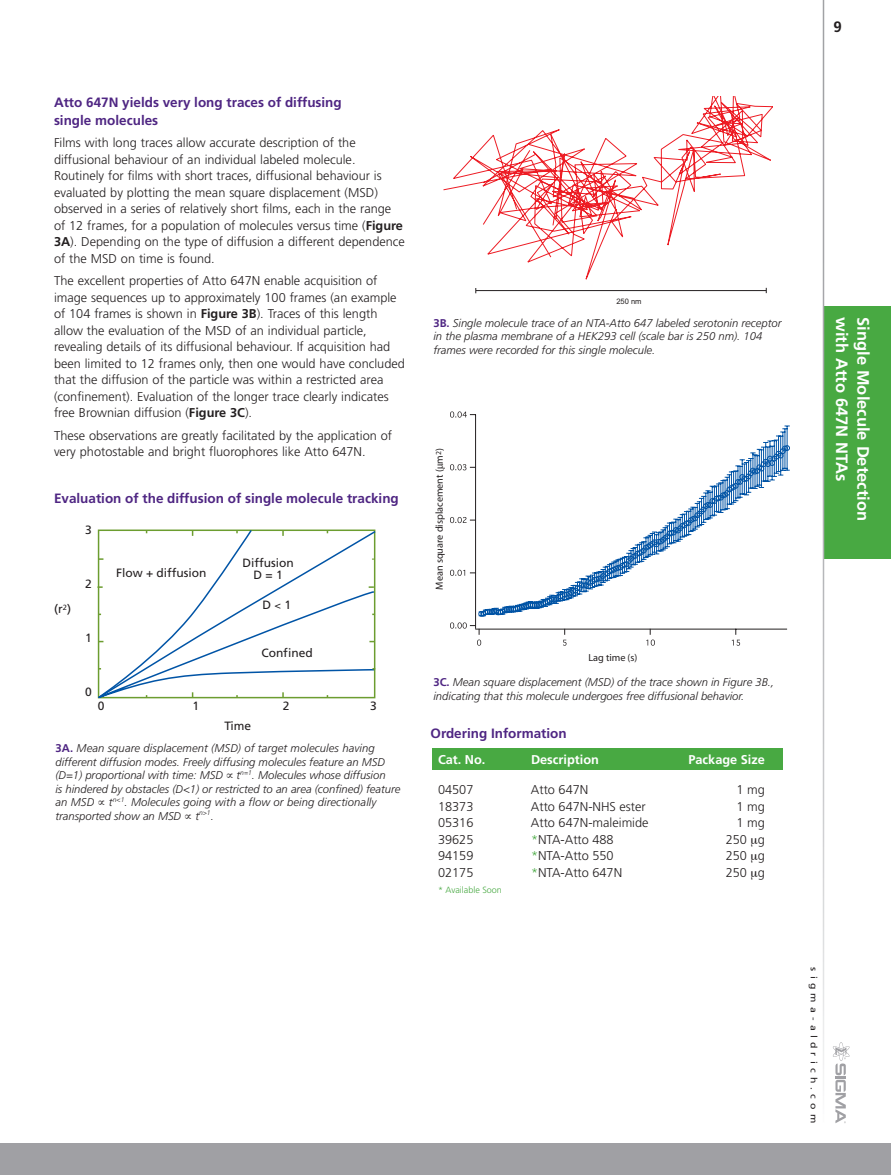
<style>
.page{position:relative;width:891px;height:1175px;background:#fff}
.page>*{position:absolute;margin:0;border:0;box-sizing:border-box;transform-origin:0 0}
.t1{font:700 16.5px "Frutiger";color:#fff}
.t2{font:700 15px "Frutiger";color:#231f20}
.t3{font:700 13.5px/18px "Frutiger";color:#4f2683}
.t4{font:300 12.75px/16.5px "Frutiger";color:#231f20}
.t5{font:700 12.75px "Frutiger";color:#fff}
.t6{font:12px/12.3px "Frutiger";color:#231f20;text-align:center}
.t7{font:italic 300 11.25px/13.5px "Frutiger";color:#231f20}
.t8{font:10.2px "Myriad";color:#231f20}
.t9{font:300 9px "Frutiger";color:#48a942}
.t10{font:8.85px "Frutiger";letter-spacing:.4em;color:#231f20;scale:1.18 1}
.t11{font:7.5px "Arial";color:#231f20}
.s1{font-weight:700}
.s2{font-weight:700;font-style:normal;color:#4f2683}
.s3{color:#48a942}
</style>
<div class="page">
<div style="left:824px;top:306px;width:67px;height:252px;background:#48a942"></div>
<div style="left:0;top:1143px;width:891px;height:32px;background:#a0a0a4"></div>
<svg style="left:833px;top:1042px;width:17px;height:81px"></svg>
<svg style="left:731px;top:291px;width:12px;height:1px"></svg>
<svg style="left:679px;top:291px;width:12px;height:1px"></svg>
<svg style="left:627px;top:291px;width:12px;height:1px"></svg>
<svg style="left:575px;top:291px;width:12px;height:1px"></svg>
<svg style="left:522px;top:291px;width:12px;height:1px"></svg>
<svg style="left:443px;top:96px;width:330px;height:184px"></svg>
<hr style="left:476px;top:290px;width:290px;height:1px;background:#231f20">
<svg style="left:475px;top:288px;width:7px;height:6px"></svg>
<hr style="left:475px;top:414px;width:1px;height:215px;background:#231f20">
<svg style="left:450px;top:411px;width:26px;height:6px"></svg>
<hr style="left:475px;top:629px;width:312px;height:1px;background:#231f20">
<svg style="left:732px;top:629px;width:8px;height:16px"></svg>
<svg style="left:646px;top:629px;width:9px;height:16px"></svg>
<svg style="left:563px;top:629px;width:4px;height:16px"></svg>
<svg style="left:450px;top:622px;width:31px;height:23px"></svg>
<div style="left:432px;top:748px;width:351px;height:22px;background:#48a942"></div>
<svg style="left:97px;top:529px;width:279px;height:170px"></svg>
<svg style="left:450px;top:445px;width:340px;height:171px"></svg>
<p class="t3" style="left:54px;top:94px;width:289px">Atto 647N yields very long traces of diffusing single molecules</p>
<p class="t4" style="left:54px;top:136px;width:353px">Films with long traces allow accurate description of the diffusional behaviour of an individual labeled molecule.<br>Routinely for films with short traces, diffusional behaviour is evaluated by plotting the mean square displacement (MSD) observed in a series of relatively short films, each in the range of 12 frames, for a population of molecules versus time (<span class="s1">Figure 3A</span>). Depending on the type of diffusion a different dependence of the MSD on time is found.</p>
<p class="t4" style="left:54px;top:274px;width:352px">The excellent properties of Atto 647N enable acquisition of image sequences up to approximately 100 frames (an example of 104 frames is shown in <span class="s1">Figure 3B</span>). Traces of this length allow the evaluation of the MSD of an individual particle, revealing details of its diffusional behaviour. If acquisition had been limited to 12 frames only, then one would have concluded that the diffusion of the particle was within a restricted area (confinement). Evaluation of the longer trace clearly indicates free Brownian diffusion (<span class="s1">Figure 3C</span>).</p>
<p class="t4" style="left:54px;top:428px;width:340px">These observations are greatly facilitated by the application of very photostable and bright fluorophores like Atto 647N.</p>
<p class="t3" style="left:54px;top:490px;width:346px">Evaluation of the diffusion of single molecule tracking</p>
<p class="t6" style="left:54px;top:603px;width:18px">(r<sup>2</sup>)</p>
<p class="t6" style="left:85px;top:524px;width:8px">3</p>
<p class="t6" style="left:85px;top:578px;width:8px">2</p>
<p class="t6" style="left:85px;top:632px;width:8px">1</p>
<p class="t6" style="left:85px;top:686px;width:8px">0</p>
<p class="t6" style="left:116px;top:567px;width:92px">Flow + diffusion</p>
<p class="t6" style="left:243px;top:557px;width:53px">Diffusion<br>D = 1</p>
<p class="t6" style="left:262px;top:600px;width:30px">D 1</p>
<p class="t6" style="left:261px;top:647px;width:53px">Confined</p>
<p class="t6" style="left:98px;top:700px;width:8px">0</p>
<p class="t6" style="left:192px;top:700px;width:8px">1</p>
<p class="t6" style="left:283px;top:700px;width:8px">2</p>
<p class="t6" style="left:370px;top:700px;width:8px">3</p>
<p class="t6" style="left:224px;top:721px;width:28px">Time</p>
<p class="t7" style="left:55px;top:742px;width:346px"><span class="s2">3A.</span> Mean square displacement (MSD) of target molecules having different diffusion modes. Freely diffusing molecules feature an MSD (D=1) proportional with time: MSD ∝ t<sup>n=1</sup>. Molecules whose diffusion<br>is hindered by obstacles (D&lt;1) or restricted to an area (confined) feature an MSD ∝ t<sup>n&lt;1</sup>. Molecules going with a flow or being directionally transported show an MSD ∝ t<sup>n&gt;1</sup>.</p>
<p class="t11" style="left:616px;top:297px;width:27px">250 nm</p>
<p class="t7" style="left:434px;top:317px;width:350px"><span class="s2">3B.</span> Single molecule trace of an NTA-Atto 647 labeled serotonin receptor in the plasma membrane of a HEK293 cell (scale bar is 250 nm). 104 frames were recorded for this single molecule.</p>
<p class="t8" style="left:436px;top:589px;width:143px;rotate:-90deg">Mean square displacement ( m<sup>2</sup>)</p>
<p class="t8" style="left:588px;top:653px;width:51px">Lag time (s)</p>
<p class="t7" style="left:434px;top:676px;width:342px"><span class="s2">3C.</span> Mean square displacement (MSD) of the trace shown in Figure 3B., indicating that this molecule undergoes free diffusional behavior.</p>
<p class="t3" style="left:430px;top:725px;width:138px">Ordering Information</p>
<p class="t5" style="left:438px;top:754px;width:49px">Cat. No.</p>
<p class="t5" style="left:531px;top:754px;width:69px">Description</p>
<p class="t5" style="left:688px;top:754px;width:78px">Package Size</p>
<p class="t4" style="left:438px;top:782px;width:37px">04507</p>
<p class="t4" style="left:531px;top:782px;width:59px">Atto 647N</p>
<p class="t4" style="left:737px;top:782px;width:30px">1 mg</p>
<p class="t4" style="left:438px;top:799px;width:37px">18373</p>
<p class="t4" style="left:531px;top:799px;width:116px">Atto 647N-NHS ester</p>
<p class="t4" style="left:737px;top:799px;width:30px">1 mg</p>
<p class="t4" style="left:438px;top:815px;width:37px">05316</p>
<p class="t4" style="left:531px;top:815px;width:119px">Atto 647N-maleimide</p>
<p class="t4" style="left:737px;top:815px;width:30px">1 mg</p>
<p class="t4" style="left:438px;top:832px;width:37px">39625</p>
<p class="t4" style="left:531px;top:832px;width:84px"><span class="s3">*</span>NTA-Atto 488</p>
<p class="t4" style="left:726px;top:832px;width:41px">250 g</p>
<p class="t4" style="left:438px;top:848px;width:37px">94159</p>
<p class="t4" style="left:531px;top:848px;width:84px"><span class="s3">*</span>NTA-Atto 550</p>
<p class="t4" style="left:726px;top:848px;width:41px">250 g</p>
<p class="t4" style="left:438px;top:865px;width:37px">02175</p>
<p class="t4" style="left:531px;top:865px;width:93px"><span class="s3">*</span>NTA-Atto 647N</p>
<p class="t4" style="left:726px;top:865px;width:41px">250 g</p>
<p class="t9" style="left:438px;top:886px;width:65px">* Available Soon</p>
<p class="t2" style="left:834px;top:21px;width:10px">9</p>
<p class="t1" style="left:849px;top:317px;width:166px;rotate:90deg">with Atto 647N NTAs</p>
<p class="t1" style="left:870px;top:317px;width:205px;rotate:90deg">Single Molecule Detection</p>
<p class="t10" style="left:817px;top:967px;width:134px;rotate:90deg">sigma-aldrich.com</p>
</div>
